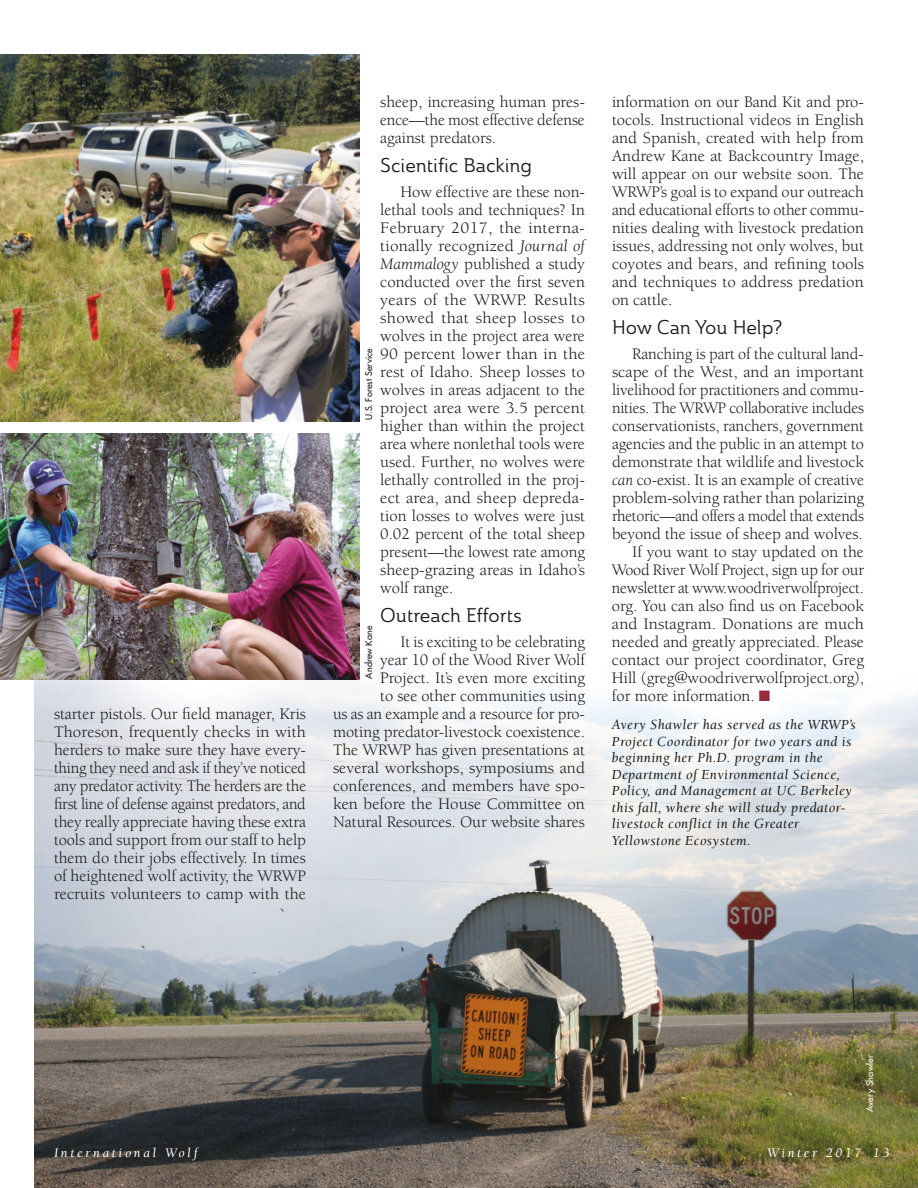
<style>
.page{position:relative;width:918px;height:1188px;background:#fff}
.page>*{position:absolute;margin:0;border:0;box-sizing:border-box;transform-origin:0 0}
.t1{font:19.5px "Ainslie Nor Reg";color:#1c1b1a}
.t2{font:16.5px/18px "Berkeley";letter-spacing:-.005em;color:#1c1b1a;text-align:justify}
.t3{font:16.5px "Berkeley";letter-spacing:-.005em;color:#1c1b1a;scale:.96 1}
.t4{font:italic 14.25px/16.5px "Berkeley";letter-spacing:.025em;color:#1c1b1a}
.t5{font:italic 13.5px "Berkeley";letter-spacing:.2em;color:#fff}
.t6{font:9px "Futura";letter-spacing:.01em;color:#1c1b1a}
.t7{font:9px "Futura";letter-spacing:.015em;color:#fff}
.s1{font-style:italic}
.s2{color:#982b37}
</style>
<div class="page">
<img style="left:35px;top:680px;width:883px;height:508px">
<img style="left:0;top:54px;width:360px;height:368px">
<img style="left:0;top:433px;width:360px;height:247px">
<p class="t2" style="left:54px;top:705px;width:254px">starter pistols. Our field manager, Kris Thoreson, frequently checks in with herders to make sure they have every&shy;thing they need and ask if they’ve noticed any predator activity. The herders are the first line of defense against predators, and they really appreciate having these extra tools and support from our staff to help them do their jobs effectively. In times of heightened wolf activity, the WRWP recruits volunteers to camp with the</p>
<p class="t2" style="left:380px;top:93px;width:206px">sheep, increasing human pres&shy;ence—the most effective defense against predators.</p>
<p class="t1" style="left:380px;top:153px;width:154px">Scientific Backing</p>
<p class="t2" style="left:380px;top:183px;width:206px;text-indent:20px">How effective are these non&shy;lethal tools and techniques? In February 2017, the interna&shy;tionally recognized <span class="s1">Journal of Mammalogy</span> published a study conducted over the first seven years of the WRWP. Results showed that sheep losses to wolves in the project area were 90 percent lower than in the rest of Idaho. Sheep losses to wolves in areas adjacent to the project area were 3.5 percent higher than within the project area where nonlethal tools were used. Further, no wolves were lethally controlled in the proj&shy;ect area, and sheep depreda&shy;tion losses to wolves were just 0.02 percent of the total sheep present—the lowest rate among sheep-grazing areas in Idaho’s wolf range.</p>
<p class="t1" style="left:380px;top:603px;width:143px">Outreach Efforts</p>
<p class="t2" style="left:333px;top:633px;width:254px;text-align:right">It is exciting to be celebrating<br>year 10 of the Wood River Wolf Project. It’s even more exciting<br>to see other communities using<br>us as an example and a resource for pro&shy;moting predator-livestock coexistence.<br>The WRWP has given presentations at several workshops, symposiums and conferences, and members have spo&shy;ken before the House Committee on Natural Resources. Our website shares</p>
<p class="t6" style="left:363px;top:420px;width:73px;rotate:-90deg">U.S. Forest Service</p>
<p class="t6" style="left:363px;top:679px;width:54px;rotate:-90deg">Andrew Kane</p>
<p class="t2" style="left:612px;top:93px;width:254px">information on our Band Kit and pro&shy;tocols. Instructional videos in English and Spanish, created with help from Andrew Kane at Backcountry Image, will appear on our website soon. The WRWP’s goal is to expand our outreach and educational efforts to other commu&shy;nities dealing with livestock predation issues, addressing not only wolves, but coyotes and bears, and refining tools and techniques to address predation on cattle.</p>
<p class="t1" style="left:612px;top:315px;width:172px">How Can You Help?</p>
<p class="t2" style="left:632px;top:345px;width:233px">Ranching is part of the cultural land-</p>
<p class="t2" style="left:612px;top:363px;width:254px">scape of the West, and an important</p>
<p class="t2" style="left:612px;top:381px;width:254px">livelihood for practitioners and commu-</p>
<p class="t2" style="left:612px;top:399px;width:253px">nities. The WRWP collaborative includes</p>
<p class="t2" style="left:612px;top:417px;width:254px">conservationists, ranchers, government</p>
<p class="t2" style="left:612px;top:435px;width:253px">agencies and the public in an attempt to</p>
<p class="t2" style="left:612px;top:453px;width:254px">demonstrate that wildlife and livestock</p>
<p class="t2" style="left:612px;top:471px;width:254px"><span class="s1">can</span> co-exist. It is an example of creative</p>
<p class="t2" style="left:612px;top:489px;width:254px">problem-solving rather than polarizing</p>
<p class="t3" style="left:612px;top:507px;width:264px">rhetoric—and offers a model that extends</p>
<p class="t2" style="left:612px;top:525px;width:252px">beyond the issue of sheep and wolves.</p>
<p class="t2" style="left:632px;top:543px;width:233px">If you want to stay updated on the</p>
<p class="t2" style="left:612px;top:561px;width:254px">Wood River Wolf Project, sign up for our</p>
<p class="t2" style="left:612px;top:579px;width:253px">newsletter at www.woodriverwolfproject.</p>
<p class="t2" style="left:612px;top:597px;width:253px">org. You can also find us on Facebook</p>
<p class="t2" style="left:612px;top:615px;width:253px">and Instagram. Donations are much</p>
<p class="t2" style="left:612px;top:633px;width:253px">needed and greatly appreciated. Please</p>
<p class="t2" style="left:612px;top:651px;width:254px">contact our project coordinator, Greg</p>
<p class="t2" style="left:612px;top:669px;width:254px">Hill (greg@woodriverwolfproject.org),</p>
<p class="t2" style="left:612px;top:687px;width:160px">for more information. <span class="s2">■</span></p>
<p class="t4" style="left:612px;top:717px;width:245px">Avery Shawler has served as the WRWP’s Project Coordinator for two years and is beginning her Ph.D. program in the Department of Environmental Science, Policy, and Management at UC Berkeley this fall, where she will study predator&shy;livestock conflict in the Greater Yellowstone Ecosystem.</p>
<p class="t7" style="left:864px;top:1112px;width:58px;rotate:-90deg">Avery Shawler</p>
<p class="t5" style="left:54px;top:1146px;width:145px">International Wolf</p>
<p class="t5" style="left:767px;top:1146px;width:124px">Winter 2017 13</p>
</div>
